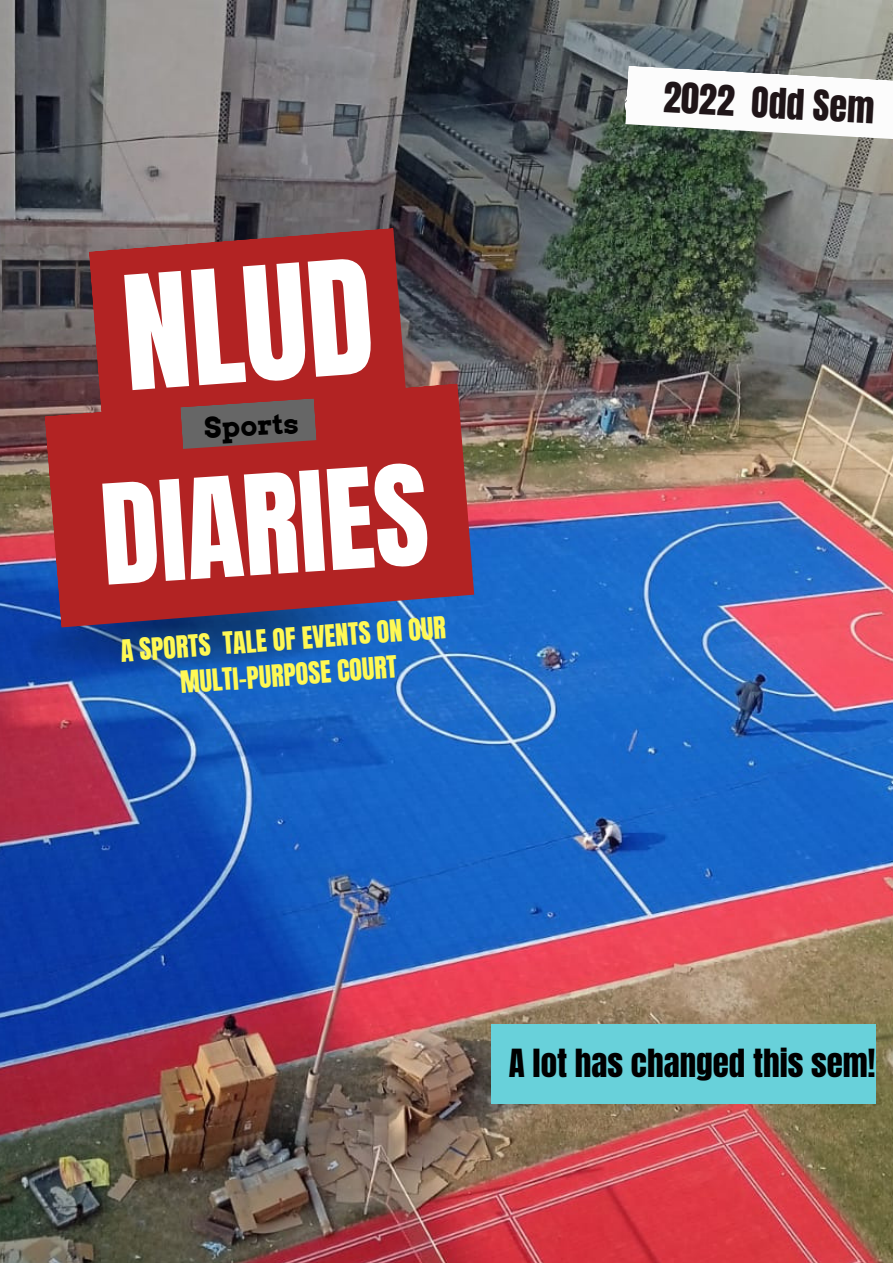
<style>
.page{position:relative;width:893px;height:1264px;background:#fff}
.page>*{position:absolute;margin:0;border:0;box-sizing:border-box;transform-origin:0 0}
.t1{font:134.4px "Anton";color:#fff}
.t2{font:117.75px "Anton";color:#fff}
.t3{font:36px "Anton";color:#1f1518}
.t4{font:33px "Anton";color:#000}
.t5{font:700 28.35px "Arvo";color:#000}
.t6{font:25.95px/36px "Anton";color:#fff954;text-align:center}
</style>
<div class="page">
<img style="left:0;top:0;width:892px;height:1262px">
<img style="left:21px;top:583px;width:384px;height:103px">
<svg style="left:89px;top:228px;width:317px;height:155px;background:#a92929"></svg>
<svg style="left:44px;top:383px;width:430px;height:244px;background:#a32930"></svg>
<svg style="left:180px;top:398px;width:136px;height:51px;background:#755858"></svg>
<svg style="left:624px;top:66px;width:268px;height:76px"></svg>
<div style="left:491px;top:1023px;width:384px;height:80px;background:#68d1da"></div>
<h1 class="t1" style="left:117px;top:237px;width:252px;rotate:-4deg">NLUD</h1>
<p class="t5" style="left:203px;top:411px;width:96px;rotate:-3deg">Sports</p>
<h2 class="t2" style="left:95px;top:452px;width:329px;rotate:-4deg">DIARIES</h2>
<p class="t6" style="left:119px;top:633px;width:327px;rotate:-4deg">A SPORTS TALE OF EVENTS ON OUR<br>MULTI-PURPOSE COURT</p>
<h3 class="t3" style="left:664px;top:71px;width:213px;rotate:3deg">2022 Odd Sem</h3>
<p class="t4" style="left:509px;top:1039px;width:368px">A lot has changed this sem!</p>
</div>
